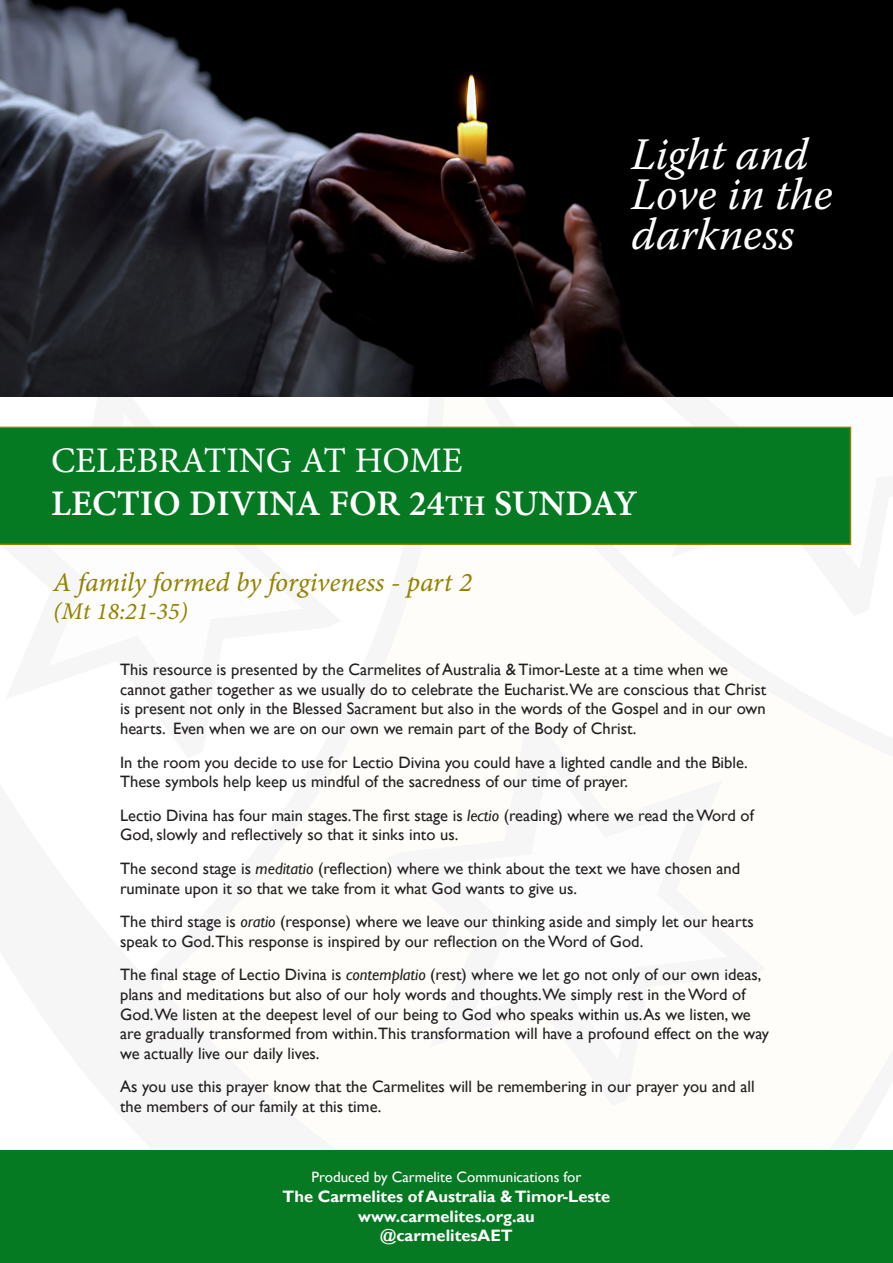
<style>
.page{position:relative;width:893px;height:1263px;background:#fff}
.page>*{position:absolute;margin:0;border:0;box-sizing:border-box;transform-origin:0 0}
.Small_Heads{font:italic 45px "Warnock Pro";color:#fff}
.Reverse_Subhead{font:36px "Minion Pro Semibold Capt";color:#fff}
.Reverse_Heading{font:36px "Minion Pro Capt";color:#fff}
.t1{font:27px "Minion Pro It Capt";letter-spacing:-.005em;color:#948300}
.t2{font:24px "Minion Pro It Capt";color:#948300}
.t3{font:16.5px/19.8px "Gill Sans";color:#231f20}
.t4{font:700 16.5px "Gill Sans";color:#fff}
.t5{font:15px "Gill Sans";color:#fff}
.s1{font-size:28.5px}
.s2{font-style:italic}
</style>
<div class="page">
<svg style="left:0;top:396px;width:342px;height:150px"></svg>
<svg style="left:627px;top:396px;width:266px;height:150px"></svg>
<div style="left:0;top:427px;width:851px;height:118px;background:#057a22"></div>
<img style="left:0;top:0;width:893px;height:396px">
<div style="left:0;top:1150px;width:893px;height:113px;background:#057a22"></div>
<p class="Small_Heads" style="left:631px;top:127px;width:179px">Light and</p>
<p class="Small_Heads" style="left:631px;top:167px;width:203px">Love in the</p>
<p class="Small_Heads" style="left:631px;top:207px;width:165px">darkness</p>
<p class="Reverse_Heading" style="left:51px;top:435px;width:413px">CELEBRATING AT HOME</p>
<p class="Reverse_Subhead" style="left:51px;top:478px;width:588px">LECTIO DIVINA FOR 24<span class="s1">TH</span> SUNDAY</p>
<p class="t1" style="left:53px;top:563px;width:420px">A family formed by forgiveness - part 2</p>
<p class="t2" style="left:53px;top:595px;width:136px">(Mt 18:21-35)</p>
<p class="t3" style="left:120px;top:660px;width:648px">This resource is presented by the Carmelites of Australia &amp; Timor-Leste at a time when we cannot gather together as we usually do to celebrate the Eucharist.We are conscious that Christ is present not only in the Blessed Sacrament but also in the words of the Gospel and in our own hearts. Even when we are on our own we remain part of the Body of Christ.</p>
<p class="t3" style="left:120px;top:752px;width:629px">In the room you decide to use for Lectio Divina you could have a lighted candle and the Bible.<br>These symbols help keep us mindful of the sacredness of our time of prayer.</p>
<p class="t3" style="left:120px;top:805px;width:635px">Lectio Divina has four main stages.The first stage is <span class="s2">lectio</span> (reading) where we read the Word of<br>God, slowly and reflectively so that it sinks into us.</p>
<p class="t3" style="left:120px;top:858px;width:622px">The second stage is <span class="s2">meditatio</span> (reflection) where we think about the text we have chosen and ruminate upon it so that we take from it what God wants to give us.</p>
<p class="t3" style="left:120px;top:912px;width:635px">The third stage is <span class="s2">oratio</span> (response) where we leave our thinking aside and simply let our hearts speak to God.This response is inspired by our reflection on the Word of God.</p>
<p class="t3" style="left:120px;top:965px;width:650px">The final stage of Lectio Divina is <span class="s2">contemplatio</span> (rest) where we let go not only of our own ideas, plans and meditations but also of our holy words and thoughts.We simply rest in the Word of God.We listen at the deepest level of our being to God who speaks within us. As we listen, we are gradually transformed from within.This transformation will have a profound effect on the way we actually live our daily lives.</p>
<p class="t3" style="left:120px;top:1077px;width:636px">As you use this prayer know that the Carmelites will be remembering in our prayer you and all the members of our family at this time.</p>
<p class="t5" style="left:312px;top:1168px;width:271px">Produced by Carmelite Communications for</p>
<p class="t4" style="left:283px;top:1186px;width:329px">The Carmelites of Australia &amp; Timor-Leste</p>
<p class="t4" style="left:358px;top:1206px;width:178px">www.carmelites.org.au</p>
<p class="t4" style="left:380px;top:1226px;width:134px">@carmelitesAET</p>
</div>
